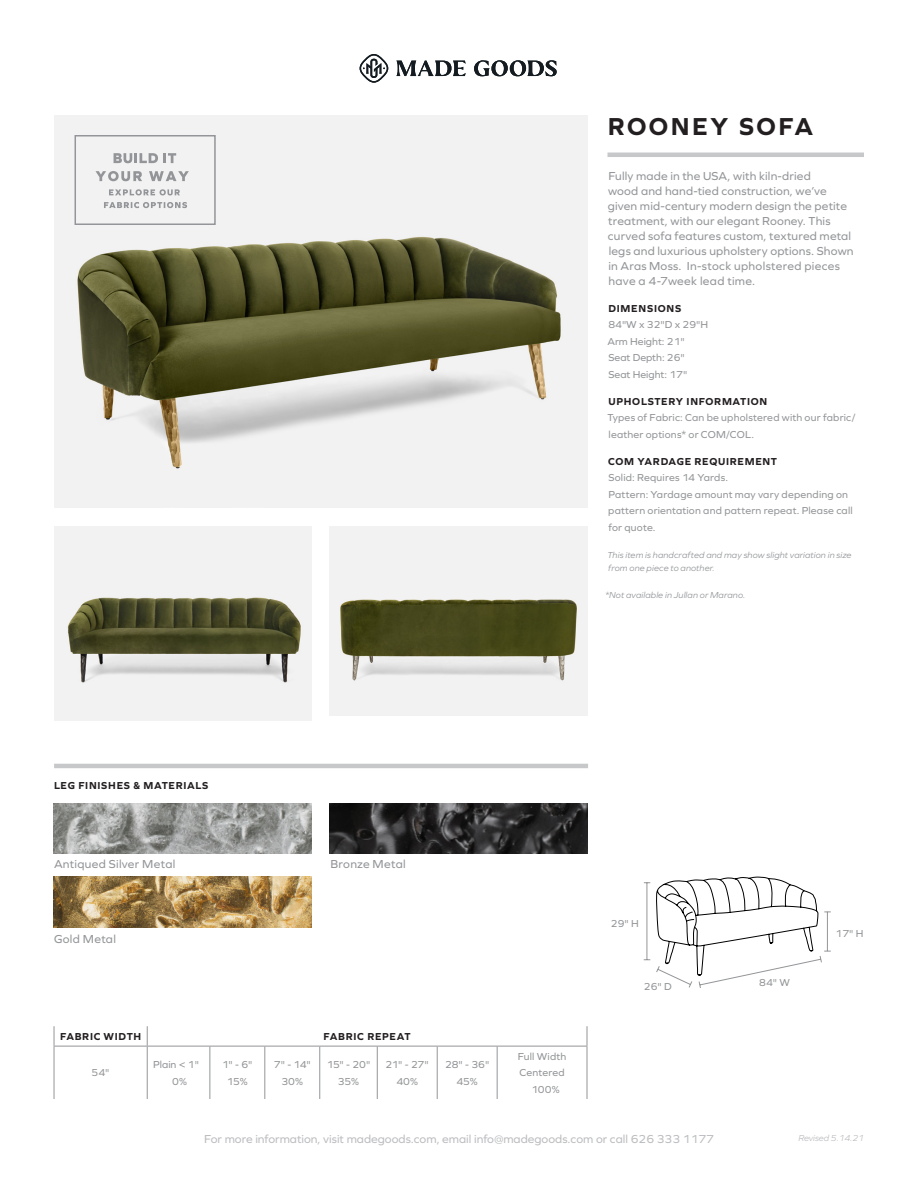
<style>
.page{position:relative;width:918px;height:1188px;background:#fff}
.page>*{position:absolute;margin:0;border:0;box-sizing:border-box;transform-origin:0 0}
.t1{font:700 25.5px "Graphie";letter-spacing:.095em;color:#231f20}
.t2{font:12px/15px "Graphie";letter-spacing:.015em;color:#939598}
.t3{font:12px "Graphie";color:#bcbdc0}
.Paragraph_Style_1{font:10.5px/16.5px "Graphie";letter-spacing:.015em;color:#939598}
.t4{font:700 10.5px "Graphie";letter-spacing:.065em;color:#231f20}
.t5{font:italic 9px/13.5px "Graphie";letter-spacing:.01em;color:#939598}
.t6{font:italic 9px "Graphie";letter-spacing:-.01em;color:#bcbdc0}
</style>
<div class="page">
<hr style="left:608px;top:153px;width:256px;height:4px;background:#c7c8ca">
<svg style="left:396px;top:60px;width:161px;height:16px"></svg>
<svg style="left:360px;top:54px;width:28px;height:29px"></svg>
<img style="left:54px;top:116px;width:534px;height:392px">
<hr style="left:54px;top:764px;width:534px;height:4px;background:#c7c8ca">
<hr style="left:647px;top:883px;width:1px;height:77px;background:#939598">
<img style="left:54px;top:803px;width:258px;height:51px">
<img style="left:54px;top:877px;width:258px;height:50px">
<img style="left:330px;top:803px;width:258px;height:51px">
<img style="left:54px;top:526px;width:258px;height:194px">
<img style="left:330px;top:526px;width:258px;height:190px">
<svg style="left:109px;top:189px;width:71px;height:6px"></svg>
<svg style="left:114px;top:153px;width:62px;height:10px"></svg>
<svg style="left:96px;top:171px;width:46px;height:10px"></svg>
<svg style="left:149px;top:171px;width:40px;height:10px"></svg>
<div style="left:75px;top:135px;width:141px;height:90px;border:2px solid #939598"></div>
<svg style="left:104px;top:202px;width:83px;height:6px"></svg>
<svg style="left:656px;top:877px;width:175px;height:111px"></svg>
<svg style="left:54px;top:1026px;width:1px;height:20px"></svg>
<svg style="left:147px;top:1026px;width:1px;height:20px"></svg>
<svg style="left:587px;top:1026px;width:1px;height:20px"></svg>
<hr style="left:54px;top:1046px;width:93px;height:1px;background:#939598">
<hr style="left:54px;top:1046px;width:1px;height:53px;background:#939598">
<hr style="left:147px;top:1046px;width:63px;height:1px;background:#939598">
<hr style="left:147px;top:1046px;width:1px;height:53px;background:#939598">
<hr style="left:210px;top:1046px;width:55px;height:1px;background:#939598">
<hr style="left:209px;top:1046px;width:1px;height:53px;background:#939598">
<hr style="left:265px;top:1046px;width:55px;height:1px;background:#939598">
<hr style="left:264px;top:1046px;width:1px;height:53px;background:#939598">
<hr style="left:320px;top:1046px;width:57px;height:1px;background:#939598">
<hr style="left:319px;top:1046px;width:1px;height:53px;background:#939598">
<hr style="left:377px;top:1046px;width:60px;height:1px;background:#939598">
<hr style="left:377px;top:1046px;width:1px;height:53px;background:#939598">
<hr style="left:437px;top:1046px;width:60px;height:1px;background:#939598">
<hr style="left:437px;top:1046px;width:1px;height:53px;background:#939598">
<hr style="left:497px;top:1046px;width:90px;height:1px;background:#939598">
<hr style="left:497px;top:1046px;width:1px;height:53px;background:#939598">
<hr style="left:587px;top:1046px;width:1px;height:53px;background:#939598">
<p class="t1" style="left:608px;top:111px;width:207px">ROONEY SOFA</p>
<p class="t2" style="left:608px;top:168px;width:204px">Fully made in the USA, with kiln-dried</p>
<p class="t2" style="left:608px;top:183px;width:247px">wood and hand-tied construction, we’ve given mid-century modern design the petite treatment, with our elegant Rooney. This curved sofa features custom, textured metal legs and luxurious upholstery options. Shown in Aras Moss. In-stock upholstered pieces have a 4-7week lead time.</p>
<p class="t4" style="left:609px;top:302px;width:74px">DIMENSIONS</p>
<p class="Paragraph_Style_1" style="left:608px;top:316px;width:101px">84"W x 32"D x 29"H</p>
<p class="Paragraph_Style_1" style="left:607px;top:333px;width:79px">Arm Height: 21"</p>
<p class="Paragraph_Style_1" style="left:608px;top:349px;width:78px">Seat Depth: 26"</p>
<p class="Paragraph_Style_1" style="left:608px;top:366px;width:80px">Seat Height: 17"</p>
<p class="t4" style="left:609px;top:395px;width:160px">UPHOLSTERY INFORMATION</p>
<p class="Paragraph_Style_1" style="left:607px;top:409px;width:250px">Types of Fabric: Can be upholstered with our fabric/ leather options* or COM/COL.</p>
<p class="t4" style="left:608px;top:455px;width:171px">COM YARDAGE REQUIREMENT</p>
<p class="Paragraph_Style_1" style="left:608px;top:469px;width:121px">Solid: Requires 14 Yards.</p>
<p class="Paragraph_Style_1" style="left:608px;top:486px;width:246px">Pattern: Yardage amount may vary depending on pattern orientation and pattern repeat. Please call for quote.</p>
<p class="t5" style="left:607px;top:548px;width:246px">This item is handcrafted and may show slight variation in size from one piece to another.</p>
<p class="t5" style="left:605px;top:588px;width:142px">*Not available in Jullan or Marano.</p>
<p class="t4" style="left:54px;top:779px;width:156px">LEG FINISHES &amp; MATERIALS</p>
<p class="t2" style="left:54px;top:856px;width:123px">Antiqued Silver Metal</p>
<p class="t2" style="left:54px;top:931px;width:63px">Gold Metal</p>
<p class="t2" style="left:330px;top:856px;width:77px">Bronze Metal</p>
<p class="t4" style="left:60px;top:1030px;width:83px">FABRIC WIDTH</p>
<p class="t4" style="left:324px;top:1030px;width:89px">FABRIC REPEAT</p>
<p class="Paragraph_Style_1" style="left:92px;top:1065px;width:19px">54"</p>
<p class="Paragraph_Style_1" style="left:172px;top:1056px;width:28px;text-indent:-19px">Plain &lt; 1"<br>0%</p>
<p class="Paragraph_Style_1" style="left:222px;top:1056px;width:32px">1" - 6"</p>
<p class="Paragraph_Style_1" style="left:327px;top:1056px;width:45px">15" - 20"</p>
<p class="Paragraph_Style_1" style="left:338px;top:1073px;width:23px">35%</p>
<p class="Paragraph_Style_1" style="left:386px;top:1056px;width:45px">21" - 27"</p>
<p class="Paragraph_Style_1" style="left:396px;top:1073px;width:23px">40%</p>
<p class="Paragraph_Style_1" style="left:274px;top:1056px;width:39px">7" - 14"</p>
<p class="Paragraph_Style_1" style="left:281px;top:1073px;width:23px">30%</p>
<p class="Paragraph_Style_1" style="left:227px;top:1073px;width:22px">15%</p>
<p class="Paragraph_Style_1" style="left:445px;top:1056px;width:46px">28" - 36"</p>
<p class="Paragraph_Style_1" style="left:456px;top:1073px;width:23px">45%</p>
<p class="Paragraph_Style_1" style="left:518px;top:1048px;width:50px">Full Width</p>
<p class="Paragraph_Style_1" style="left:519px;top:1065px;width:47px">Centered</p>
<p class="Paragraph_Style_1" style="left:531px;top:1081px;width:30px">100%</p>
<p class="Paragraph_Style_1" style="left:611px;top:915px;width:29px">29" H</p>
<p class="Paragraph_Style_1" style="left:644px;top:978px;width:29px">26" D</p>
<p class="Paragraph_Style_1" style="left:759px;top:974px;width:32px">84" W</p>
<p class="Paragraph_Style_1" style="left:836px;top:925px;width:29px">17" H</p>
<p class="t3" style="left:204px;top:1132px;width:511px">For more information, visit madegoods.com, email info@madegoods.com or call 626 333 1177</p>
<p class="t6" style="left:798px;top:1132px;width:67px">Revised 5.14.21</p>
</div>
